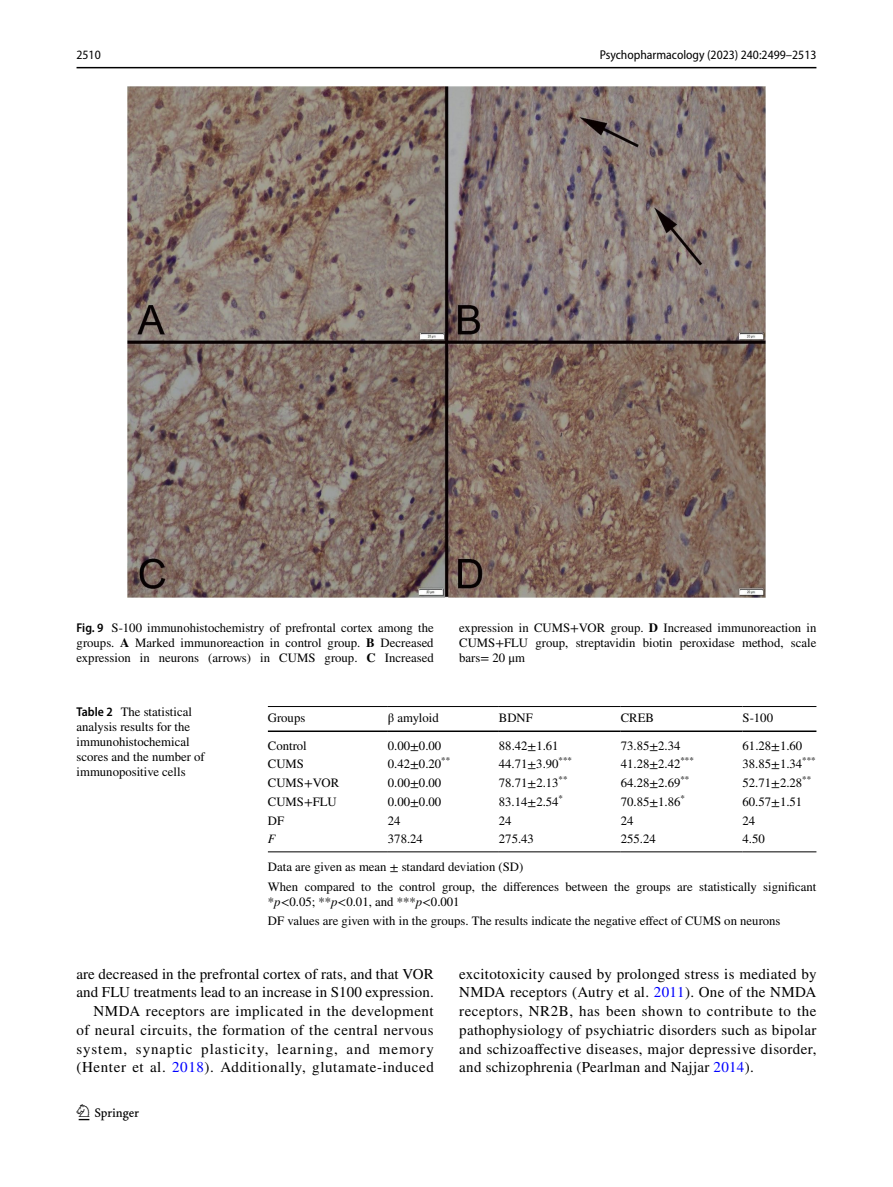
<style>
.page{position:relative;width:893px;height:1187px;background:#fff}
.page>*{position:absolute;margin:0;border:0;box-sizing:border-box;transform-origin:0 0}
.t1{font:22.5px "Springnew Regular 2";color:#000}
.t2{font:15px/18.8px "STIX";letter-spacing:.03em;color:#000;text-align:right}
.t3{font:12.75px/15px "STIX";color:#000}
.t4{font:semi-condensed 12.75px "Myriad Pro";color:#000}
.t5{font:italic 12.75px "STIX";color:#000}
.s1{font-family:"Myriad Pro";font-weight:600;font-stretch:semi-condensed}
.s2{font-weight:700}
.s3{font-style:italic}
.s4{color:#00f}
</style>
<div class="page">
<hr style="left:77px;top:67px;width:739px;height:1px;background:#000">
<img style="left:127px;top:87px;width:638px;height:510px">
<hr style="left:268px;top:706px;width:120px;height:1px;background:#000">
<hr style="left:268px;top:730px;width:120px;height:2px;background:#000">
<hr style="left:388px;top:706px;width:111px;height:1px;background:#000">
<hr style="left:388px;top:730px;width:111px;height:2px;background:#000">
<hr style="left:499px;top:706px;width:122px;height:1px;background:#000">
<hr style="left:499px;top:730px;width:122px;height:2px;background:#000">
<hr style="left:621px;top:706px;width:122px;height:1px;background:#000">
<hr style="left:621px;top:730px;width:122px;height:2px;background:#000">
<hr style="left:743px;top:706px;width:73px;height:1px;background:#000">
<hr style="left:743px;top:730px;width:73px;height:2px;background:#000">
<hr style="left:268px;top:851px;width:120px;height:1px;background:#000">
<hr style="left:388px;top:851px;width:111px;height:1px;background:#000">
<hr style="left:499px;top:851px;width:122px;height:1px;background:#000">
<hr style="left:621px;top:851px;width:122px;height:1px;background:#000">
<hr style="left:743px;top:851px;width:73px;height:1px;background:#000">
<p class="t4" style="left:77px;top:48px;width:26px">2510</p>
<p class="t4" style="left:600px;top:48px;width:218px">Psychopharmacology (2023) 240:2499–2513</p>
<p class="t3" style="left:77px;top:621px;width:359px;text-align:justify"><span class="s1">Fig. 9</span> S-100 immunohistochemistry of prefrontal cortex among the groups. <span class="s2">A</span> Marked immunoreaction in control group. <span class="s2">B</span> Decreased expression in neurons (arrows) in CUMS group. <span class="s2">C</span> Increased</p>
<p class="t3" style="left:459px;top:621px;width:359px;text-align:justify">expression in CUMS+VOR group. <span class="s2">D</span> Increased immunoreaction in CUMS+FLU group, streptavidin biotin peroxidase method, scale bars= 20 μm</p>
<p class="t3" style="left:77px;top:704px;width:130px"><span class="s1">Table 2</span> The statistical analysis results for the immunohistochemical scores and the number of immunopositive cells</p>
<p class="t3" style="left:268px;top:710px;width:39px">Groups</p>
<p class="t3" style="left:388px;top:710px;width:52px">β amyloid</p>
<p class="t3" style="left:499px;top:710px;width:36px">BDNF</p>
<p class="t3" style="left:621px;top:710px;width:35px">CREB</p>
<p class="t3" style="left:743px;top:710px;width:32px">S-100</p>
<p class="t3" style="left:268px;top:738px;width:40px">Control</p>
<p class="t3" style="left:388px;top:738px;width:55px">0.00±0.00</p>
<p class="t3" style="left:499px;top:738px;width:61px">88.42±1.61</p>
<p class="t3" style="left:621px;top:738px;width:61px">73.85±2.34</p>
<p class="t3" style="left:743px;top:738px;width:61px">61.28±1.60</p>
<p class="t3" style="left:268px;top:757px;width:38px">CUMS</p>
<p class="t3" style="left:388px;top:757px;width:64px">0.42±0.20<sup>**</sup></p>
<p class="t3" style="left:499px;top:757px;width:75px">44.71±3.90<sup>***</sup></p>
<p class="t3" style="left:621px;top:757px;width:75px">41.28±2.42<sup>***</sup></p>
<p class="t3" style="left:743px;top:757px;width:75px">38.85±1.34<sup>***</sup></p>
<p class="t3" style="left:268px;top:776px;width:73px">CUMS+VOR</p>
<p class="t3" style="left:388px;top:776px;width:55px">0.00±0.00</p>
<p class="t3" style="left:499px;top:776px;width:70px">78.71±2.13<sup>**</sup></p>
<p class="t3" style="left:621px;top:776px;width:70px">64.28±2.69<sup>**</sup></p>
<p class="t3" style="left:743px;top:776px;width:70px">52.71±2.28<sup>**</sup></p>
<p class="t3" style="left:268px;top:794px;width:70px">CUMS+FLU</p>
<p class="t3" style="left:388px;top:794px;width:55px">0.00±0.00</p>
<p class="t3" style="left:499px;top:794px;width:66px">83.14±2.54<sup>*</sup></p>
<p class="t3" style="left:621px;top:794px;width:66px">70.85±1.86<sup>*</sup></p>
<p class="t3" style="left:743px;top:794px;width:61px">60.57±1.51</p>
<p class="t3" style="left:268px;top:813px;width:18px">DF</p>
<p class="t3" style="left:388px;top:813px;width:14px">24</p>
<p class="t3" style="left:499px;top:813px;width:14px">24</p>
<p class="t3" style="left:621px;top:813px;width:14px">24</p>
<p class="t3" style="left:743px;top:813px;width:14px">24</p>
<p class="t5" style="left:268px;top:830px;width:9px">F</p>
<p class="t3" style="left:388px;top:832px;width:37px">378.24</p>
<p class="t3" style="left:499px;top:832px;width:37px">275.43</p>
<p class="t3" style="left:621px;top:832px;width:37px">255.24</p>
<p class="t3" style="left:743px;top:832px;width:24px">4.50</p>
<p class="t3" style="left:268px;top:858px;width:550px;line-height:19.2px">Data are given as mean ± standard deviation (SD)<br>When compared to the control group, the differences between the groups are statistically significant</p>
<p class="t3" style="left:268px;top:892px;width:514px;line-height:19.2px">*<span class="s3">p</span>&lt;0.05; **<span class="s3">p</span>&lt;0.01, and ***<span class="s3">p</span>&lt;0.001<br>DF values are given with in the groups. The results indicate the negative effect of CUMS on neurons</p>
<p class="t2" style="left:77px;top:965px;width:359px">are decreased in the prefrontal cortex of rats, and that VOR and FLU treatments lead to an increase in S100 expression.<br>NMDA receptors are implicated in the development<br>of neural circuits, the formation of the central nervous system, synaptic plasticity, learning, and memory (Henter et al. <span class="s4">2018</span>). Additionally, glutamate-induced</p>
<p class="t2" style="left:459px;top:965px;width:359px;text-align:justify">excitotoxicity caused by prolonged stress is mediated by NMDA receptors (Autry et al. <span class="s4">2011</span>). One of the NMDA receptors, NR2B, has been shown to contribute to the pathophysiology of psychiatric disorders such as bipolar and schizoaffective diseases, major depressive disorder, and schizophrenia (Pearlman and Najjar <span class="s4">2014</span>).</p>
<h1 class="t1" style="left:79px;top:1104px;width:62px">1 3</h1>
</div>
